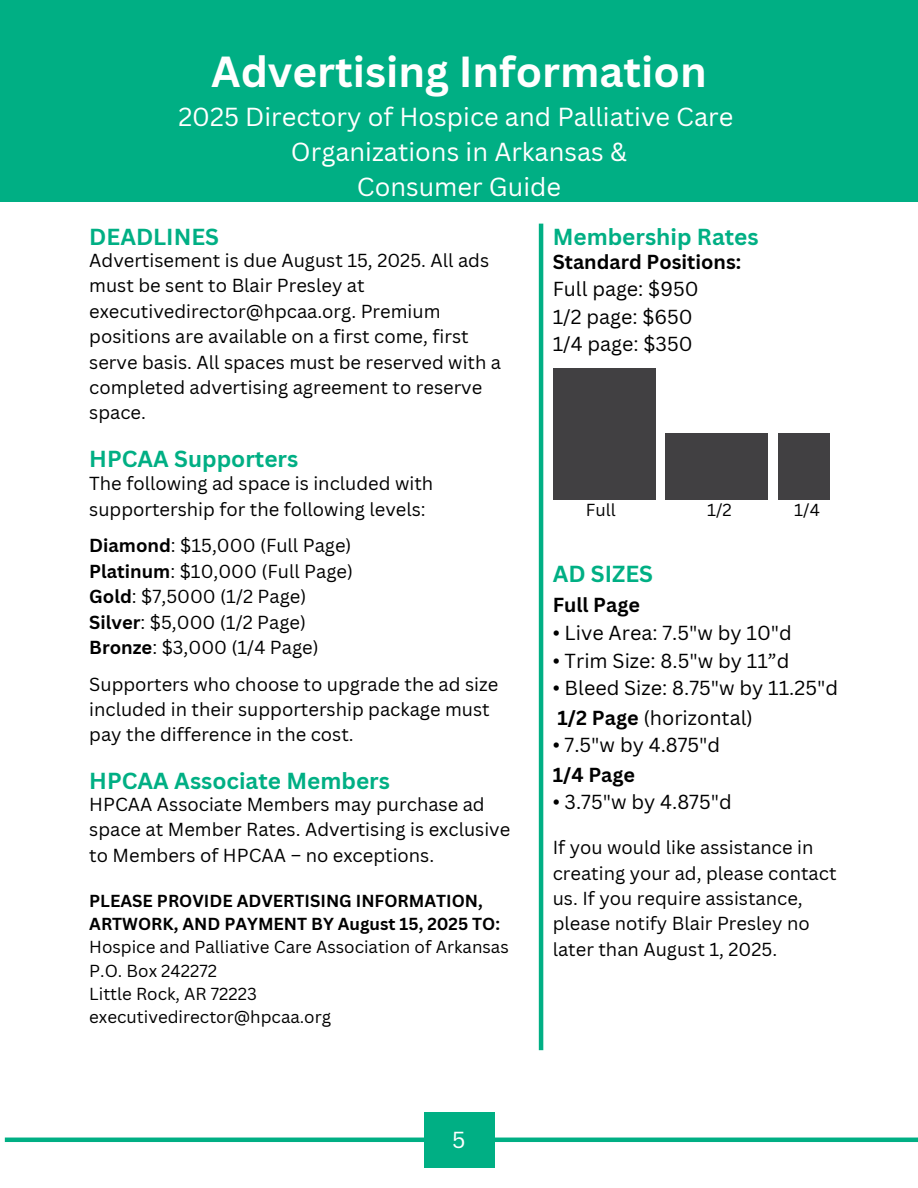
<style>
.page{position:relative;width:918px;height:1188px;background:#fff}
.page>*{position:absolute;margin:0;border:0;box-sizing:border-box;transform-origin:0 0}
.t1{font:700 42.3px "Canva Sans";color:#fff}
.t2{font:25.35px/35px "Canva Sans";color:#fff;text-align:center}
.t3{font:700 22.65px "Canva Sans";color:#00af84}
.t4{font:700 22.5px "Canva Sans";color:#00af84}
.t5{font:22.5px "Canva Sans";color:#fff}
.t6{font:19.8px/27.5px "Canva Sans";color:#000}
.t7{font:700 19.8px "Canva Sans";color:#000}
.t8{font:18.3px/25.3px "Canva Sans";color:#000}
.t9{font:16.95px "Canva Sans";color:#000}
.t10{font:700 16.95px/23.2px "Canva Sans";color:#000}
.s1{font-weight:700}
</style>
<div class="page">
<hr style="left:5px;top:1138px;width:913px;height:4px;background:#00af84">
<div style="left:424px;top:1112px;width:70px;height:56px;background:#00af84"></div>
<div style="left:0;top:0;width:918px;height:202px;background:#00af84"></div>
<hr style="left:539px;top:224px;width:4px;height:826px;background:#00af84">
<div style="left:553px;top:368px;width:103px;height:132px;background:#414042"></div>
<div style="left:665px;top:433px;width:103px;height:67px;background:#414042"></div>
<div style="left:778px;top:433px;width:51px;height:67px;background:#414042"></div>
<h2 class="t1" style="left:211px;top:41px;width:497px">Advertising Information</h2>
<h2 class="t2" style="left:178px;top:98px;width:557px">2025 Directory of Hospice and Palliative Care<br>Organizations in Arkansas &amp;<br>Consumer Guide</h2>
<h4 class="t4" style="left:89px;top:221px;width:131px">DEADLINES</h4>
<h3 class="t8" style="left:89px;top:247px;width:413px">Advertisement is due August 15, 2025. All ads must be sent to Blair Presley at executivedirector@hpcaa.org. Premium positions are available on a first come, first serve basis. All spaces must be reserved with a completed advertising agreement to reserve space.</h3>
<h4 class="t4" style="left:89px;top:443px;width:211px">HPCAA Supporters</h4>
<h4 class="t8" style="left:89px;top:471px;width:345px">The following ad space is included with supportership for the following levels:</h4>
<h4 class="t8" style="left:89px;top:533px;width:265px"><span class="s1">Diamond</span>: $15,000 (Full Page)<br><span class="s1">Platinum</span>: $10,000 (Full Page)<br><span class="s1">Gold</span>: $7,5000 (1/2 Page)<br><span class="s1">Silver</span>: $5,000 (1/2 Page)<br><span class="s1">Bronze</span>: $3,000 (1/4 Page)</h4>
<h3 class="t8" style="left:89px;top:671px;width:410px">Supporters who choose to upgrade the ad size included in their supportership package must pay the difference in the cost.</h3>
<h4 class="t4" style="left:89px;top:765px;width:302px">HPCAA Associate Members</h4>
<p class="t8" style="left:89px;top:791px;width:423px">HPCAA Associate Members may purchase ad space at Member Rates. Advertising is exclusive to Members of HPCAA – no exceptions.</p>
<p class="t4" style="left:553px;top:221px;width:207px">Membership Rates</p>
<p class="t6" style="left:553px;top:247px;width:190px"><span class="s1">Standard Positions:<br></span>Full page: $950<br>1/2 page: $650<br>1/4 page: $350</p>
<p class="t9" style="left:586px;top:498px;width:31px">Full</p>
<p class="t9" style="left:707px;top:498px;width:26px">1/2</p>
<p class="t9" style="left:794px;top:498px;width:27px">1/4</p>
<h2 class="t3" style="left:553px;top:558px;width:102px">AD SIZES</h2>
<h4 class="t7" style="left:553px;top:591px;width:89px">Full Page</h4>
<h4 class="t6" style="left:553px;top:619px;width:241px">• Live Area: 7.5"w by 10"d</h4>
<h4 class="t6" style="left:553px;top:646px;width:238px">• Trim Size: 8.5"w by 11”d</h4>
<h4 class="t6" style="left:553px;top:674px;width:287px">• Bleed Size: 8.75"w by 11.25"d</h4>
<h4 class="t6" style="left:558px;top:703px;width:197px"><span class="s1">1/2 Page</span> (horizontal)</h4>
<h4 class="t6" style="left:553px;top:730px;width:169px;line-height:29.5px">• 7.5"w by 4.875"d<br><span class="s1">1/4 Page</span></h4>
<h4 class="t6" style="left:553px;top:788px;width:181px">• 3.75"w by 4.875"d</h4>
<h4 class="t8" style="left:553px;top:834px;width:285px">If you would like assistance in creating your ad, please contact us. If you require assistance, please notify Blair Presley no later than August 1, 2025.</h4>
<p class="t10" style="left:89px;top:889px;width:412px">PLEASE PROVIDE ADVERTISING INFORMATION,<br>ARTWORK, AND PAYMENT BY August 15, 2025 TO:</p>
<p class="t9" style="left:89px;top:935px;width:421px">Hospice and Palliative Care Association of Arkansas</p>
<p class="t9" style="left:89px;top:959px;width:129px">P.O. Box 242272</p>
<h3 class="t9" style="left:89px;top:982px;width:169px">Little Rock, AR 72223</h3>
<h4 class="t9" style="left:89px;top:1005px;width:243px">executivedirector@hpcaa.org</h4>
<h1 class="t5" style="left:452px;top:1124px;width:15px">5</h1>
</div>
